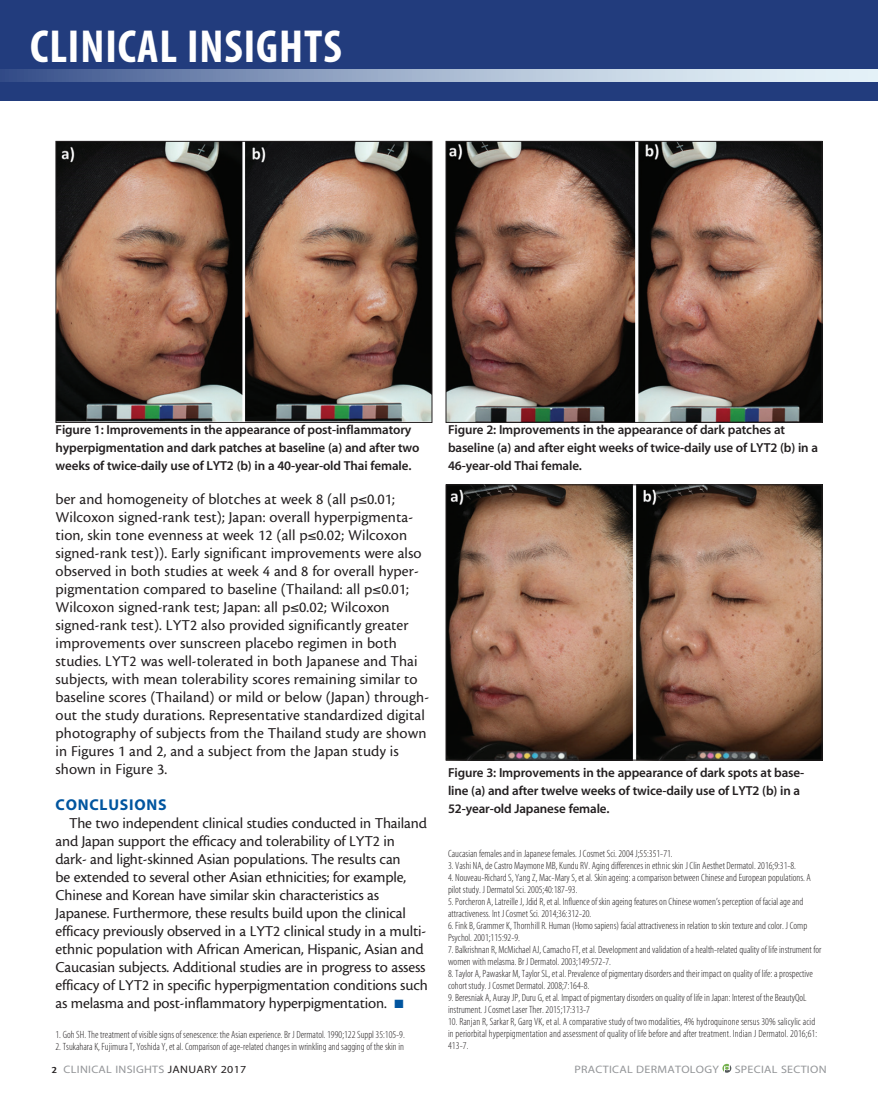
<style>
.page{position:relative;width:878px;height:1107px;background:#fff}
.page>*{position:absolute;margin:0;border:0;box-sizing:border-box;transform-origin:0 0}
.headline{font:46.5px "Myriad MM 700 300";letter-spacing:.02em;color:#fff}
.body{font:15.75px/18px "Cronos MM 408 10";letter-spacing:.005em;color:#231f20}
.subhead{font:15.75px "Myriad MM 700 600";letter-spacing:.05em;color:#01559f}
.t1{font:13.05px/18px "Myriad MM 565 600";letter-spacing:-.01em;color:#231f20}
.t2{font:10.8px "Myriad MM 400 600";letter-spacing:.025em;color:#939598;scale:1.11 1}
.footnote{font:10.5px/12px "Myriad MM 215 300";color:#231f20}
.s1{color:#01559f}
.s2{font-family:"Cronos MM 574 8";font-size:10.2px;color:#231f20}
.s3{color:#231f20}
</style>
<div class="page">
<svg style="left:722px;top:1064px;width:9px;height:9px"></svg>
<div style="left:0;top:0;width:878px;height:101px;background:#223c7d"></div>
<svg style="left:0;top:69px;width:878px;height:13px;background:#9eb0cb"></svg>
<img style="left:58px;top:143px;width:372px;height:278px">
<div style="left:56px;top:141px;width:376px;height:282px;border:1px solid #231f20"></div>
<img style="left:447px;top:143px;width:373px;height:278px">
<div style="left:445px;top:141px;width:377px;height:282px;border:1px solid #231f20"></div>
<img style="left:447px;top:486px;width:373px;height:272px">
<div style="left:445px;top:484px;width:377px;height:276px;border:1px solid #231f20"></div>
<p class="headline" style="left:30px;top:24px;width:313px">CLINICAL INSIGHTS</p>
<p class="t1" style="left:56px;top:422px;width:365px">Figure 1: Improvements in the appearance of post-inflammatory hyperpigmentation and dark patches at baseline (a) and after two weeks of twice-daily use of LYT2 (b) in a 40-year-old Thai female.</p>
<p class="t1" style="left:448px;top:422px;width:371px">Figure 2: Improvements in the appearance of dark patches at baseline (a) and after eight weeks of twice-daily use of LYT2 (b) in a<br>46-year-old Thai female.</p>
<p class="body" style="left:56px;top:490px;width:375px">ber and homogeneity of blotches at week 8 (all p≤0.01; Wilcoxon signed-rank test); Japan: overall hyperpigmenta&shy;tion, skin tone evenness at week 12 (all p≤0.02; Wilcoxon signed-rank test)). Early significant improvements were also observed in both studies at week 4 and 8 for overall hyper&shy;pigmentation compared to baseline (Thailand: all p≤0.01; Wilcoxon signed-rank test; Japan: all p≤0.02; Wilcoxon signed-rank test). LYT2 also provided significantly greater improvements over sunscreen placebo regimen in both studies. LYT2 was well-tolerated in both Japanese and Thai subjects, with mean tolerability scores remaining similar to baseline scores (Thailand) or mild or below (Japan) through&shy;out the study durations. Representative standardized digital photography of subjects from the Thailand study are shown in Figures 1 and 2, and a subject from the Japan study is shown in Figure 3.</p>
<p class="subhead" style="left:56px;top:797px;width:113px">CONCLUSIONS</p>
<p class="body" style="left:56px;top:814px;width:374px;text-indent:14px">The two independent clinical studies conducted in Thailand and Japan support the efficacy and tolerability of LYT2 in dark- and light-skinned Asian populations. The results can<br>be extended to several other Asian ethnicities; for example, Chinese and Korean have similar skin characteristics as Japanese. Furthermore, these results build upon the clinical efficacy previously observed in a LYT2 clinical study in a multi&shy;ethnic population with African American, Hispanic, Asian and Caucasian subjects. Additional studies are in progress to assess efficacy of LYT2 in specific hyperpigmentation conditions such as melasma and post-inflammatory hyperpigmentation. <span class="s1">■</span></p>
<p class="footnote" style="left:56px;top:1029px;width:351px">1. Goh SH. The treatment of visible signs of senescence: the Asian experience. Br J Dermatol. 1990;122 Suppl 35:105-9.</p>
<p class="footnote" style="left:56px;top:1041px;width:350px">2. Tsukahara K, Fujimura T, Yoshida Y, et al. Comparison of age-related changes in wrinkling and sagging of the skin in</p>
<p class="t1" style="left:448px;top:764px;width:358px">Figure 3: Improvements in the appearance of dark spots at base&shy;line (a) and after twelve weeks of twice-daily use of LYT2 (b) in a<br>52-year-old Japanese female.</p>
<p class="footnote" style="left:448px;top:848px;width:226px">Caucasian females and in Japanese females. J Cosmet Sci. 2004 J;55:351-71.</p>
<p class="footnote" style="left:448px;top:860px;width:349px">3. Vashi NA, de Castro Maymone MB, Kundu RV. Aging differences in ethnic skin J Clin Aesthet Dermatol. 2016;9:31-8.</p>
<p class="footnote" style="left:448px;top:872px;width:364px">4. Nouveau-Richard S, Yang Z, Mac-Mary S, et al. Skin ageing: a comparison between Chinese and European populations. A pilot study. J Dermatol Sci. 2005;40:187-93.</p>
<p class="footnote" style="left:448px;top:896px;width:357px">5. Porcheron A, Latreille J, Jdid R, et al. Influence of skin ageing features on Chinese women’s perception of facial age and attractiveness. Int J Cosmet Sci. 2014;36:312-20.</p>
<p class="footnote" style="left:448px;top:920px;width:361px">6. Fink B, Grammer K, Thornhill R. Human (Homo sapiens) facial attractiveness in relation to skin texture and color. J Comp<br>Psychol. 2001;115:92-9.</p>
<p class="footnote" style="left:448px;top:944px;width:375px">7. Balkrishnan R, McMichael AJ, Camacho FT, et al. Development and validation of a health-related quality of life instrument for women with melasma. Br J Dermatol. 2003;149:572-7.</p>
<p class="footnote" style="left:448px;top:968px;width:366px">8. Taylor A, Pawaskar M, Taylor SL, et al. Prevalence of pigmentary disorders and their impact on quality of life: a prospective cohort study. J Cosmet Dermatol. 2008;7:164-8.</p>
<p class="footnote" style="left:448px;top:992px;width:360px">9. Beresniak A, Auray JP, Duru G, et al. Impact of pigmentary disorders on quality of life in Japan: Interest of the BeautyQoL instrument. J Cosmet Laser Ther. 2015;17:313-7</p>
<p class="footnote" style="left:448px;top:1016px;width:371px">10. Ranjan R, Sarkar R, Garg VK, et al. A comparative study of two modalities, 4% hydroquinone sersus 30% salicylic acid in periorbital hyperpigmentation and assessment of quality of life before and after treatment. Indian J Dermatol. 2016;61:<br>413-7.</p>
<p class="t2" style="left:51px;top:1064px;width:177px"><span class="s2">2</span> CLINICAL INSIGHTS <span class="s3">JANUARY 2017</span></p>
<p class="t2" style="left:574px;top:1064px;width:132px">PRACTICAL DERMATOLOGY</p>
<p class="t2" style="left:734px;top:1064px;width:84px">SPECIAL SECTION</p>
</div>
